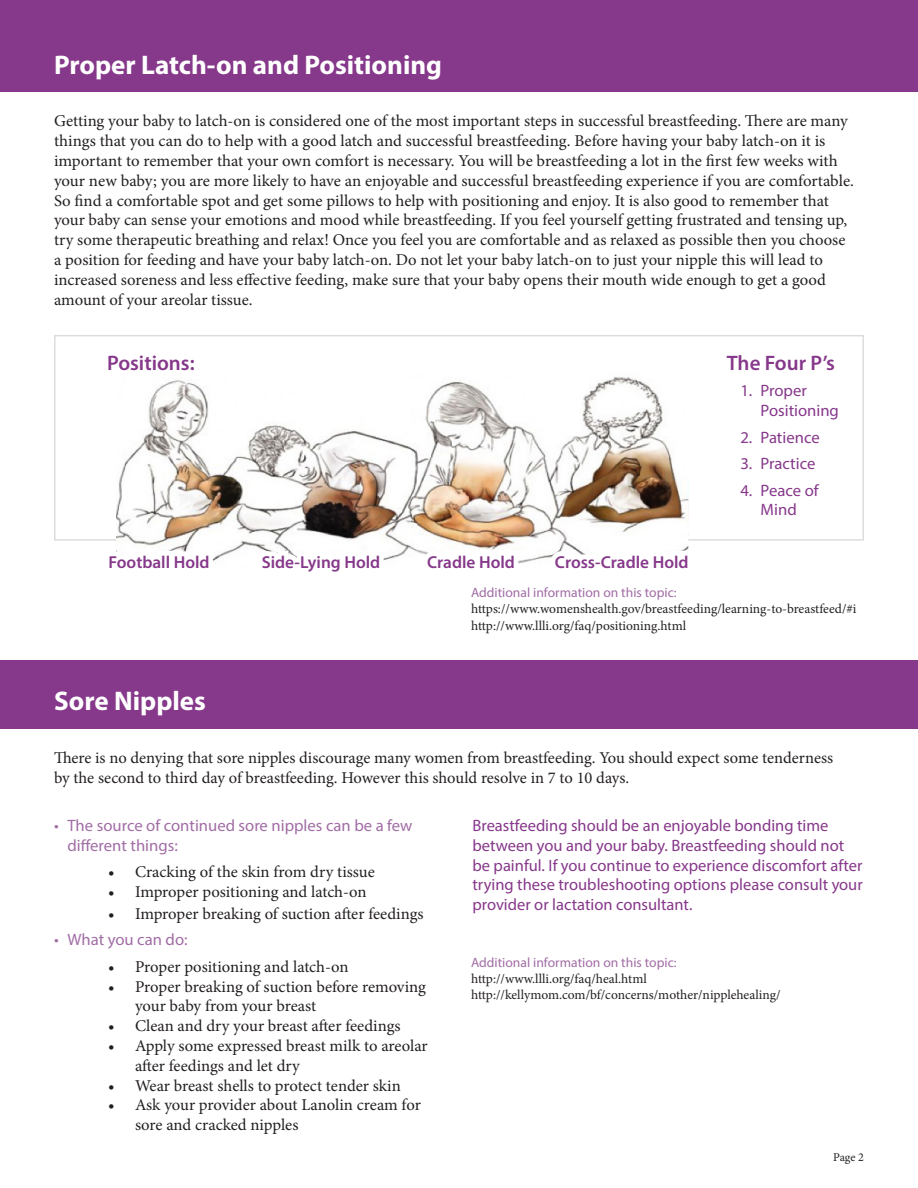
<style>
.page{position:relative;width:918px;height:1188px;background:#fff}
.page>*{position:absolute;margin:0;border:0;box-sizing:border-box;transform-origin:0 0}
.t1{font:700 27px "Myriad Pro";color:#fff}
.t2{font:600 21px "Myriad Pro";color:#86388a}
.t3{font:600 17.25px "Myriad Pro";color:#86388a}
.t4{font:16.5px/19.8px "Minion Pro";letter-spacing:-.005em;color:#231f20}
.t5{font:16.5px/19.8px "Myriad Pro";color:#86388a}
.t6{font:16.5px/19.8px "Myriad Pro";color:#a16da5}
.t7{font:13.5px "Minion Pro";color:#231f20}
.t8{font:13.5px "Myriad Pro";color:#a16da5}
.t9{font:12px "Minion Pro";color:#231f20}
</style>
<div class="page">
<div style="left:0;top:0;width:918px;height:92px;background:#86388a"></div>
<img style="left:218px;top:428px;width:329px;height:135px">
<svg style="left:101px;top:335px;width:117px;height:227px"></svg>
<svg style="left:250px;top:335px;width:138px;height:228px"></svg>
<svg style="left:419px;top:335px;width:104px;height:229px"></svg>
<svg style="left:547px;top:335px;width:150px;height:223px"></svg>
<div style="left:0;top:660px;width:918px;height:69px;background:#86388a"></div>
<p class="t1" style="left:54px;top:48px;width:390px">Proper Latch-on and Positioning</p>
<p class="t4" style="left:54px;top:111px;width:801px">Getting your baby to latch-on is considered one of the most important steps in successful breastfeeding. There are many things that you can do to help with a good latch and successful breastfeeding. Before having your baby latch-on it is important to remember that your own comfort is necessary. You will be breastfeeding a lot in the first few weeks with your new baby; you are more likely to have an enjoyable and successful breastfeeding experience if you are comfortable.<br>So find a comfortable spot and get some pillows to help with positioning and enjoy. It is also good to remember that your baby can sense your emotions and mood while breastfeeding. If you feel yourself getting frustrated and tensing up, try some therapeutic breathing and relax! Once you feel you are comfortable and as relaxed as possible then you choose a position for feeding and have your baby latch-on. Do not let your baby latch-on to just your nipple this will lead to increased soreness and less effective feeding, make sure that your baby opens their mouth wide enough to get a good amount of your areolar tissue.</p>
<p class="t2" style="left:107px;top:349px;width:89px">Positions:</p>
<p class="t3" style="left:109px;top:551px;width:103px">Football Hold</p>
<p class="t3" style="left:262px;top:551px;width:120px">Side-Lying Hold</p>
<p class="t3" style="left:427px;top:551px;width:89px">Cradle Hold</p>
<p class="t3" style="left:555px;top:551px;width:135px">Cross-Cradle Hold</p>
<p class="t2" style="left:727px;top:349px;width:109px">The Four P’s</p>
<p class="t5" style="left:761px;top:381px;width:80px;text-indent:-20px">1. Proper<br>Positioning</p>
<p class="t5" style="left:740px;top:427px;width:81px">2. Patience</p>
<p class="t5" style="left:740px;top:453px;width:77px">3. Practice</p>
<p class="t5" style="left:740px;top:480px;width:80px;text-align:center">4. Peace of<br>Mind</p>
<p class="t1" style="left:54px;top:683px;width:153px">Sore Nipples</p>
<p class="t8" style="left:471px;top:584px;width:207px">Additional information on this topic:</p>
<p class="t7" style="left:471px;top:600px;width:387px">https://www.womenshealth.gov/breastfeeding/learning-to-breastfeed/#i</p>
<p class="t7" style="left:471px;top:616px;width:217px">http://www.llli.org/faq/positioning.html</p>
<p class="t4" style="left:54px;top:748px;width:781px">There is no denying that sore nipples discourage many women from breastfeeding. You should expect some tenderness by the second to third day of breastfeeding. However this should resolve in 7 to 10 days.</p>
<p class="t6" style="left:68px;top:815px;width:347px;text-indent:-14px">• The source of continued sore nipples can be a few different things:</p>
<p class="t4" style="left:108px;top:862px;width:268px">• Cracking of the skin from dry tissue</p>
<p class="t4" style="left:108px;top:882px;width:260px">• Improper positioning and latch-on</p>
<p class="t4" style="left:108px;top:904px;width:317px">• Improper breaking of suction after feedings</p>
<p class="t6" style="left:54px;top:930px;width:135px">• What you can do:</p>
<p class="t4" style="left:108px;top:957px;width:242px">• Proper positioning and latch-on</p>
<p class="t4" style="left:135px;top:977px;width:293px;text-indent:-27px">• Proper breaking of suction before removing your baby from your breast</p>
<p class="t4" style="left:108px;top:1016px;width:294px">• Clean and dry your breast after feedings</p>
<p class="t4" style="left:135px;top:1036px;width:294px;text-indent:-27px">• Apply some expressed breast milk to areolar after feedings and let dry</p>
<p class="t4" style="left:108px;top:1076px;width:294px">• Wear breast shells to protect tender skin</p>
<p class="t4" style="left:135px;top:1095px;width:287px;text-indent:-27px">• Ask your provider about Lanolin cream for sore and cracked nipples</p>
<p class="t5" style="left:472px;top:815px;width:392px">Breastfeeding should be an enjoyable bonding time between you and your baby. Breastfeeding should not be painful. If you continue to experience discomfort after trying these troubleshooting options please consult your provider or lactation consultant.</p>
<p class="t8" style="left:471px;top:954px;width:207px">Additional information on this topic:</p>
<p class="t7" style="left:471px;top:970px;width:177px">http://www.llli.org/faq/heal.html</p>
<p class="t7" style="left:471px;top:986px;width:311px">http://kellymom.com/bf/concerns/mother/nipplehealing/</p>
<p class="t9" style="left:833px;top:1149px;width:32px">Page 2</p>
</div>
